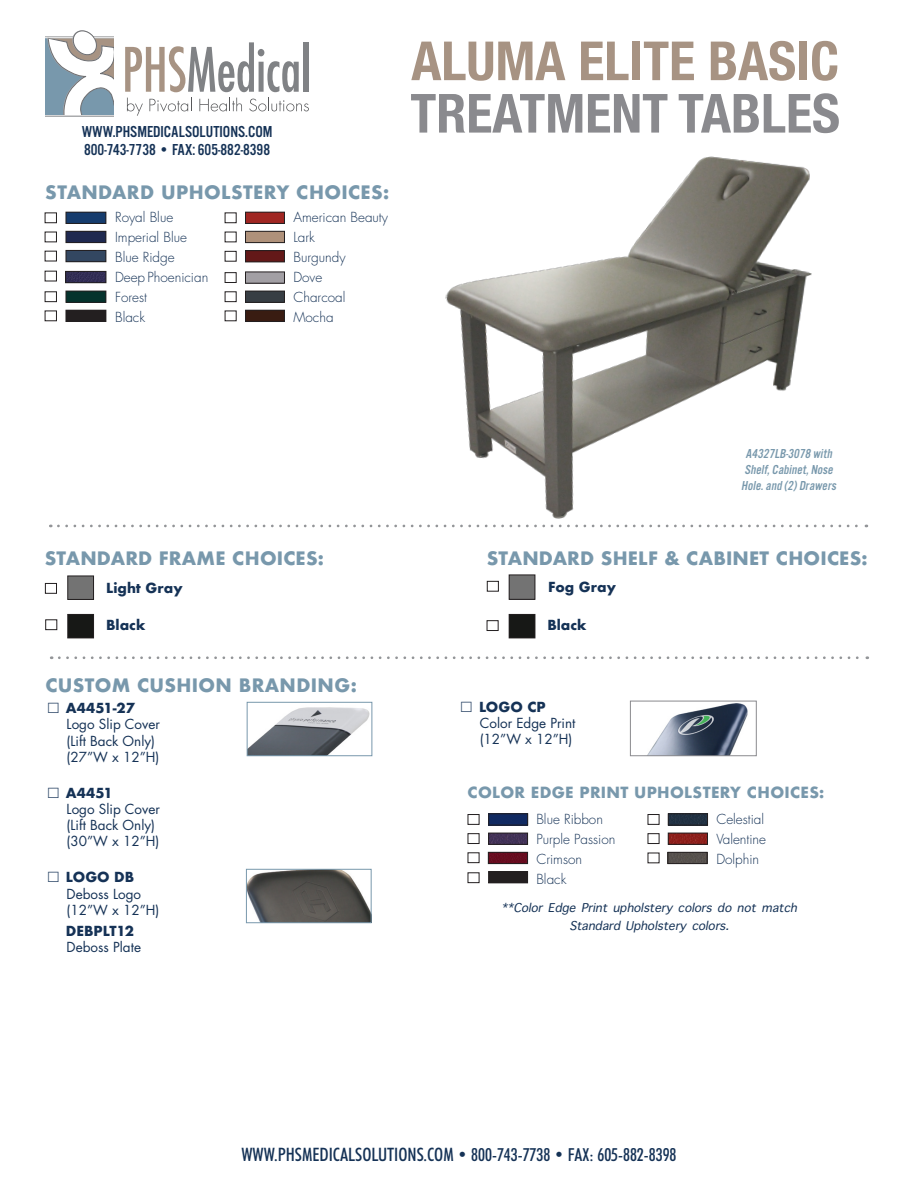
<style>
.page{position:relative;width:918px;height:1188px;background:#fff}
.page>*{position:absolute;margin:0;border:0;box-sizing:border-box;transform-origin:0 0}
.Feature_Header{font:700 condensed 54px "Helvetica Neue";color:#a79383}
.Feature_Header-2{font:700 condensed 54px "Helvetica Neue";color:#8a8a8e}
.t1{font:700 18px "Futura";letter-spacing:.015em;color:#7898ac}
.t2{font:500 condensed 18px "Futura BT";color:#153256}
.t3{font:16.5px "Alternate Got No 3 D";color:#153256}
.t4{font:italic 16.5px "Apple Symbols";color:#153256}
.t5{font:700 15px "Futura";letter-spacing:.02em;color:#7898ac}
.t6{font:300 13.5px/19.8px "Futura";color:#153256}
.t7{font:13.5px "Futura";color:#153256}
.t8{font:700 13.5px "Futura";color:#153256}
.t9{font:italic 13.5px/16.2px "Alternate Got No 3 D";color:#7898ac;text-align:center}
.s1{font-size:18.6px}
</style>
<div class="page">
<div style="left:66px;top:212px;width:40px;height:11px;background:#163c6d"></div>
<div style="left:66px;top:212px;width:40px;height:12px;border:1px solid #231f20"></div>
<div style="left:66px;top:291px;width:40px;height:11px;background:#05332d"></div>
<div style="left:66px;top:291px;width:40px;height:12px;border:1px solid #231f20"></div>
<div style="left:66px;top:231px;width:40px;height:12px;background:#1f2950"></div>
<div style="left:66px;top:231px;width:40px;height:12px;border:1px solid #231f20"></div>
<div style="left:66px;top:310px;width:40px;height:12px;background:#231f20"></div>
<div style="left:66px;top:250px;width:40px;height:12px;background:#334761"></div>
<div style="left:66px;top:250px;width:40px;height:12px;border:1px solid #231f20"></div>
<div style="left:45px;top:213px;width:12px;height:10px;border:1px solid #231f20"></div>
<div style="left:45px;top:232px;width:12px;height:10px;border:1px solid #231f20"></div>
<div style="left:45px;top:251px;width:12px;height:10px;border:1px solid #231f20"></div>
<div style="left:45px;top:271px;width:12px;height:10px;border:1px solid #231f20"></div>
<div style="left:45px;top:291px;width:12px;height:11px;border:1px solid #231f20"></div>
<div style="left:45px;top:311px;width:12px;height:10px;border:1px solid #231f20"></div>
<div style="left:246px;top:272px;width:38px;height:11px;background:#a29fa4"></div>
<div style="left:245px;top:272px;width:40px;height:12px;border:1px solid #231f20"></div>
<div style="left:246px;top:212px;width:38px;height:11px;background:#a02622"></div>
<div style="left:245px;top:212px;width:40px;height:12px;border:1px solid #231f20"></div>
<div style="left:246px;top:291px;width:38px;height:11px;background:#373e44"></div>
<div style="left:245px;top:291px;width:40px;height:12px;border:1px solid #231f20"></div>
<div style="left:246px;top:231px;width:38px;height:12px;background:#af917a"></div>
<div style="left:245px;top:231px;width:40px;height:12px;border:1px solid #231f20"></div>
<div style="left:246px;top:310px;width:38px;height:12px;background:#391c12"></div>
<div style="left:245px;top:310px;width:40px;height:12px;border:1px solid #231f20"></div>
<div style="left:246px;top:251px;width:38px;height:11px;background:#631818"></div>
<div style="left:245px;top:250px;width:40px;height:12px;border:1px solid #231f20"></div>
<div style="left:225px;top:213px;width:12px;height:10px;border:1px solid #231f20"></div>
<div style="left:225px;top:251px;width:12px;height:11px;border:1px solid #231f20"></div>
<div style="left:225px;top:272px;width:12px;height:11px;border:1px solid #231f20"></div>
<div style="left:225px;top:291px;width:12px;height:11px;border:1px solid #231f20"></div>
<svg style="left:59px;top:656px;width:809px;height:3px"></svg>
<div style="left:45px;top:583px;width:12px;height:11px;border:1px solid #231f20"></div>
<div style="left:45px;top:619px;width:12px;height:11px;border:1px solid #231f20"></div>
<div style="left:487px;top:581px;width:12px;height:11px;border:1px solid #231f20"></div>
<div style="left:487px;top:620px;width:11px;height:11px;border:1px solid #231f20"></div>
<svg style="left:58px;top:525px;width:809px;height:2px"></svg>
<div style="left:68px;top:576px;width:26px;height:23px;background:#737373"></div>
<div style="left:67px;top:576px;width:27px;height:24px;border:1px solid #231f20"></div>
<div style="left:509px;top:614px;width:26px;height:24px;background:#171816"></div>
<div style="left:509px;top:614px;width:26px;height:24px;border:1px solid #231f20"></div>
<div style="left:68px;top:614px;width:26px;height:24px;background:#171816"></div>
<div style="left:67px;top:614px;width:27px;height:24px;border:1px solid #231f20"></div>
<div style="left:509px;top:575px;width:26px;height:24px;background:#737373"></div>
<div style="left:509px;top:575px;width:26px;height:25px;border:1px solid #231f20"></div>
<img style="left:420px;top:156px;width:407px;height:372px">
<svg style="left:125px;top:42px;width:174px;height:50px"></svg>
<div style="left:303px;top:42px;width:5px;height:50px;background:#808285"></div>
<svg style="left:127px;top:98px;width:16px;height:18px"></svg>
<svg style="left:149px;top:98px;width:43px;height:14px"></svg>
<svg style="left:199px;top:98px;width:43px;height:13px"></svg>
<svg style="left:249px;top:98px;width:60px;height:13px"></svg>
<svg style="left:45px;top:30px;width:69px;height:85px"></svg>
<hr style="left:45px;top:116px;width:69px;height:1px;background:#808285">
<img style="left:67px;top:273px;width:37px;height:8px">
<div style="left:65px;top:271px;width:41px;height:12px;border:1px solid #231f20"></div>
<div style="left:468px;top:814px;width:11px;height:11px;border:1px solid #231f20"></div>
<div style="left:468px;top:833px;width:11px;height:11px;border:1px solid #231f20"></div>
<div style="left:468px;top:852px;width:11px;height:11px;border:1px solid #231f20"></div>
<div style="left:468px;top:872px;width:11px;height:11px;border:1px solid #231f20"></div>
<div style="left:648px;top:814px;width:11px;height:11px;border:1px solid #231f20"></div>
<div style="left:648px;top:833px;width:11px;height:11px;border:1px solid #231f20"></div>
<div style="left:489px;top:872px;width:39px;height:11px;background:#231f20"></div>
<div style="left:488px;top:871px;width:40px;height:12px;border:1px solid #231f20"></div>
<img style="left:648px;top:703px;width:100px;height:51px">
<div style="left:630px;top:701px;width:127px;height:55px;border:1px solid #8a8a8e"></div>
<img style="left:248px;top:871px;width:121px;height:50px">
<div style="left:246px;top:869px;width:125px;height:54px;border:1px solid #7898ac"></div>
<img style="left:249px;top:707px;width:121px;height:47px">
<div style="left:247px;top:702px;width:125px;height:54px;border:1px solid #7898ac"></div>
<img style="left:490px;top:835px;width:36px;height:8px">
<div style="left:488px;top:833px;width:40px;height:12px;border:1px solid #231f20"></div>
<img style="left:490px;top:815px;width:36px;height:8px">
<div style="left:488px;top:813px;width:40px;height:12px;border:1px solid #231f20"></div>
<img style="left:490px;top:854px;width:36px;height:8px">
<div style="left:488px;top:852px;width:40px;height:12px;border:1px solid #231f20"></div>
<img style="left:670px;top:854px;width:35px;height:8px">
<div style="left:668px;top:852px;width:39px;height:12px;border:1px solid #231f20"></div>
<img style="left:670px;top:835px;width:36px;height:8px">
<div style="left:668px;top:833px;width:40px;height:12px;border:1px solid #231f20"></div>
<img style="left:670px;top:815px;width:36px;height:8px">
<div style="left:668px;top:813px;width:40px;height:12px;border:1px solid #231f20"></div>
<p class="t3" style="left:82px;top:123px;width:192px">WWW.PHSMEDICALSOLUTIONS.COM</p>
<p class="t3" style="left:84px;top:141px;width:188px">800-743-7738 • FAX: 605-882-8398</p>
<p class="t1" style="left:45px;top:179px;width:346px">STANDARD UPHOLSTERY CHOICES:</p>
<p class="t6" style="left:115px;top:208px;width:60px">Royal Blue</p>
<p class="t6" style="left:115px;top:228px;width:73px">Imperial Blue</p>
<p class="t6" style="left:115px;top:247px;width:61px">Blue Ridge</p>
<p class="t6" style="left:115px;top:267px;width:95px">Deep Phoenician<br>Forest</p>
<p class="t6" style="left:115px;top:307px;width:32px">Black</p>
<p class="t6" style="left:293px;top:208px;width:96px">American Beauty</p>
<p class="t6" style="left:293px;top:228px;width:23px">Lark</p>
<p class="t6" style="left:293px;top:247px;width:54px">Burgundy</p>
<p class="t6" style="left:293px;top:267px;width:30px">Dove</p>
<p class="t6" style="left:293px;top:287px;width:53px">Charcoal</p>
<p class="t6" style="left:293px;top:307px;width:42px">Mocha</p>
<p class="Feature_Header" style="left:411px;top:16px;width:429px">ALUMA ELITE BASIC</p>
<p class="Feature_Header-2" style="left:410px;top:69px;width:431px">TREATMENT TABLES</p>
<p class="t1" style="left:45px;top:546px;width:281px">STANDARD FRAME CHOICES:</p>
<p class="t8" style="left:106px;top:578px;width:78px">Light Gray</p>
<p class="t8" style="left:106px;top:615px;width:41px">Black</p>
<p class="t1" style="left:45px;top:672px;width:313px">CUSTOM CUSHION BRANDING:</p>
<p class="t8" style="left:46px;top:698px;width:90px">□ A4451-27</p>
<p class="t7" style="left:67px;top:715px;width:95px">Logo Slip Cover</p>
<p class="t7" style="left:67px;top:731px;width:90px">(Lift Back Only)</p>
<p class="t7" style="left:67px;top:748px;width:94px">(27”W x 12”H)</p>
<p class="t8" style="left:46px;top:783px;width:68px">□ A4451</p>
<p class="t7" style="left:67px;top:800px;width:95px">Logo Slip Cover</p>
<p class="t7" style="left:67px;top:816px;width:90px">(Lift Back Only)</p>
<p class="t7" style="left:67px;top:832px;width:94px">(30”W x 12”H)</p>
<p class="t8" style="left:46px;top:868px;width:89px">□ LOGO DB</p>
<p class="t7" style="left:67px;top:884px;width:76px">Deboss Logo</p>
<p class="t7" style="left:67px;top:901px;width:94px">(12”W x 12”H)</p>
<p class="t8" style="left:66px;top:921px;width:70px">DEBPLT12</p>
<p class="t7" style="left:67px;top:938px;width:76px">Deboss Plate</p>
<p class="t9" style="left:741px;top:445px;width:99px">A4327LB-3078 with<br>Shelf,Cabinet,Nose<br>Hole.and (2)Drawers</p>
<p class="t1" style="left:487px;top:546px;width:382px">STANDARD SHELF &amp; CABINET CHOICES:</p>
<p class="t8" style="left:548px;top:577px;width:69px">Fog Gray</p>
<p class="t8" style="left:547px;top:615px;width:41px">Black</p>
<p class="t8" style="left:460px;top:697px;width:88px">□ LOGO CP</p>
<p class="t7" style="left:480px;top:714px;width:97px">Color Edge Print</p>
<p class="t7" style="left:480px;top:730px;width:94px">(12”W x 12”H)</p>
<p class="t5" style="left:468px;top:782px;width:358px">COLOR EDGE PRINT UPHOLSTERY CHOICES:</p>
<p class="t6" style="left:536px;top:809px;width:68px">Blue Ribbon</p>
<p class="t6" style="left:536px;top:829px;width:81px">Purple Passion</p>
<p class="t6" style="left:536px;top:849px;width:47px">Crimson</p>
<p class="t6" style="left:536px;top:869px;width:32px">Black</p>
<p class="t6" style="left:716px;top:809px;width:49px">Celestial</p>
<p class="t6" style="left:716px;top:829px;width:51px">Valentine</p>
<p class="t6" style="left:716px;top:849px;width:44px">Dolphin</p>
<p class="t4" style="left:521px;top:896px;width:22px">□●□</p>
<p class="t4" style="left:595px;top:896px;width:65px">■▼ ◆ □●▲▼</p>
<p class="t4" style="left:684px;top:896px;width:105px">□●□ ▲ □ ■□▼ ▼</p>
<p class="t4" style="left:647px;top:914px;width:26px">□●▲▼</p>
<p class="t4" style="left:698px;top:914px;width:33px">□●□ ▲</p>
<p class="t2" style="left:241px;top:1144px;width:437px"><span class="s1">WWW.PHSMEDICALSOLUTIONS.COM</span> • 800-743-7738 • FAX: 605-882-8398</p>
</div>
